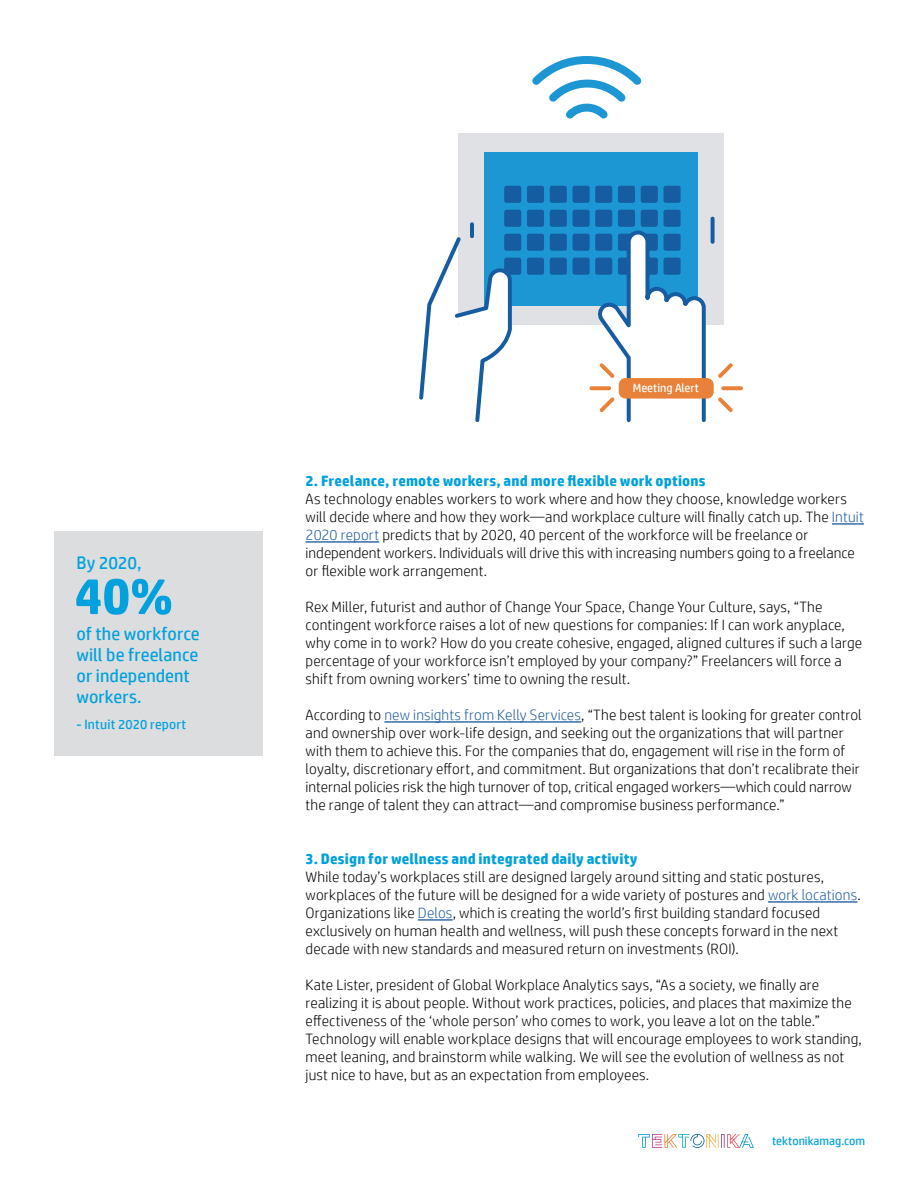
<style>
.page{position:relative;width:918px;height:1188px;background:#fff}
.page>*{position:absolute;margin:0;border:0;box-sizing:border-box;transform-origin:0 0}
.t1{font:700 51px "HP Simplified";color:#00a1dd}
.t2{font:18px/21px "HP Simplified";color:#00a1dd}
.t3{font:300 15px/18px "HP Simplified";letter-spacing:.01em;color:#000}
.t4{font:700 15px "HP Simplified";letter-spacing:.01em;color:#00a1dd}
.t5{font:13.5px "HP Simplified";letter-spacing:.015em;color:#00a1dd}
.t6{font:12px "HP Simplified";color:#00a1dd}
.t7{font:12px "HP Simplified";color:#fff}
.s1{color:#215e9e}
</style>
<div class="page">
<hr style="left:832px;top:523px;width:32px;height:2px;background:#215e9e">
<hr style="left:306px;top:541px;width:73px;height:2px;background:#215e9e">
<hr style="left:384px;top:721px;width:197px;height:2px;background:#215e9e">
<hr style="left:768px;top:901px;width:89px;height:2px;background:#215e9e">
<hr style="left:418px;top:919px;width:35px;height:2px;background:#215e9e">
<div style="left:54px;top:532px;width:209px;height:224px;background:#dcddde"></div>
<div style="left:459px;top:133px;width:265px;height:192px;background:#e0e1e4"></div>
<hr style="left:470px;top:224px;width:4px;height:12px;background:#165ca0">
<svg style="left:711px;top:219px;width:4px;height:23px"></svg>
<svg style="left:532px;top:56px;width:110px;height:63px"></svg>
<div style="left:485px;top:152px;width:213px;height:154px;background:#1d97d3"></div>
<svg style="left:419px;top:234px;width:95px;height:188px"></svg>
<div style="left:527px;top:186px;width:17px;height:17px;background:#165ca0;border-radius:2px"></div>
<div style="left:550px;top:186px;width:17px;height:17px;background:#165ca0;border-radius:2px"></div>
<div style="left:573px;top:186px;width:17px;height:17px;background:#165ca0;border-radius:2px"></div>
<div style="left:504px;top:186px;width:17px;height:17px;background:#165ca0;border-radius:2px"></div>
<div style="left:618px;top:186px;width:17px;height:17px;background:#165ca0;border-radius:2px"></div>
<div style="left:641px;top:186px;width:17px;height:17px;background:#165ca0;border-radius:2px"></div>
<div style="left:664px;top:186px;width:17px;height:17px;background:#165ca0;border-radius:2px"></div>
<div style="left:595px;top:186px;width:17px;height:17px;background:#165ca0;border-radius:2px"></div>
<div style="left:527px;top:210px;width:17px;height:17px;background:#165ca0;border-radius:2px"></div>
<div style="left:550px;top:210px;width:17px;height:17px;background:#165ca0;border-radius:2px"></div>
<div style="left:573px;top:210px;width:17px;height:17px;background:#165ca0;border-radius:2px"></div>
<div style="left:504px;top:210px;width:17px;height:17px;background:#165ca0;border-radius:2px"></div>
<div style="left:618px;top:210px;width:17px;height:17px;background:#165ca0;border-radius:2px"></div>
<div style="left:641px;top:210px;width:17px;height:17px;background:#165ca0;border-radius:2px"></div>
<div style="left:664px;top:210px;width:17px;height:17px;background:#165ca0;border-radius:2px"></div>
<div style="left:595px;top:210px;width:17px;height:17px;background:#165ca0;border-radius:2px"></div>
<div style="left:527px;top:234px;width:17px;height:17px;background:#165ca0;border-radius:2px"></div>
<div style="left:550px;top:234px;width:17px;height:17px;background:#165ca0;border-radius:2px"></div>
<div style="left:573px;top:234px;width:17px;height:17px;background:#165ca0;border-radius:2px"></div>
<div style="left:504px;top:234px;width:17px;height:17px;background:#165ca0;border-radius:2px"></div>
<div style="left:527px;top:258px;width:17px;height:17px;background:#165ca0;border-radius:2px"></div>
<div style="left:550px;top:258px;width:17px;height:17px;background:#165ca0;border-radius:2px"></div>
<div style="left:573px;top:258px;width:17px;height:17px;background:#165ca0;border-radius:2px"></div>
<div style="left:504px;top:258px;width:17px;height:17px;background:#165ca0;border-radius:2px"></div>
<div style="left:619px;top:378px;width:95px;height:21px;background:#e8823a;border-radius:7px"></div>
<svg style="left:591px;top:386px;width:3px;height:4px"></svg>
<svg style="left:594px;top:230px;width:114px;height:193px"></svg>
<svg style="left:723px;top:386px;width:18px;height:4px"></svg>
<svg style="left:718px;top:363px;width:15px;height:15px"></svg>
<svg style="left:718px;top:397px;width:15px;height:15px"></svg>
<svg style="left:638px;top:1134px;width:116px;height:14px"></svg>
<p class="t2" style="left:76px;top:552px;width:67px">By 2020,</p>
<h1 class="t1" style="left:75px;top:563px;width:99px">40%</h1>
<p class="t2" style="left:76px;top:623px;width:125px">of the workforce will be freelance or independent workers.</p>
<p class="t5" style="left:76px;top:716px;width:111px">- Intuit 2020 report</p>
<p class="t7" style="left:633px;top:380px;width:68px">Meeting Alert</p>
<p class="t4" style="left:306px;top:471px;width:401px">2. Freelance, remote workers, and more flexible work options</p>
<p class="t3" style="left:306px;top:490px;width:560px">As technology enables workers to work where and how they choose, knowledge workers will decide where and how they work—and workplace culture will finally catch up. The <span class="s1">Intuit 2020 report</span> predicts that by 2020, 40 percent of the workforce will be freelance or independent workers. Individuals will drive this with increasing numbers going to a freelance or flexible work arrangement.</p>
<p class="t3" style="left:306px;top:598px;width:558px">Rex Miller, futurist and author of Change Your Space, Change Your Culture, says, “The contingent workforce raises a lot of new questions for companies: If I can work anyplace, why come in to work? How do you create cohesive, engaged, aligned cultures if such a large percentage of your workforce isn’t employed by your company?” Freelancers will force a shift from owning workers’ time to owning the result.</p>
<p class="t3" style="left:306px;top:706px;width:558px">According to <span class="s1">new insights from Kelly Services</span>, “The best talent is looking for greater control and ownership over work-life design, and seeking out the organizations that will partner with them to achieve this. For the companies that do, engagement will rise in the form of loyalty, discretionary effort, and commitment. But organizations that don’t recalibrate their internal policies risk the high turnover of top, critical engaged workers—which could narrow the range of talent they can attract—and compromise business performance.”</p>
<p class="t4" style="left:306px;top:849px;width:333px">3. Design for wellness and integrated daily activity</p>
<p class="t3" style="left:306px;top:868px;width:557px">While today’s workplaces still are designed largely around sitting and static postures, workplaces of the future will be designed for a wide variety of postures and <span class="s1">work locations</span>.<br>Organizations like <span class="s1">Delos</span>, which is creating the world’s first building standard focused exclusively on human health and wellness, will push these concepts forward in the next decade with new standards and measured return on investments (ROI).</p>
<p class="t3" style="left:306px;top:976px;width:558px">Kate Lister, president of Global Workplace Analytics says, “As a society, we finally are realizing it is about people. Without work practices, policies, and places that maximize the effectiveness of the ‘whole person’ who comes to work, you leave a lot on the table.” Technology will enable workplace designs that will encourage employees to work standing, meet leaning, and brainstorm while walking. We will see the evolution of wellness as not just nice to have, but as an expectation from employees.</p>
<p class="t6" style="left:772px;top:1133px;width:95px">tektonikamag.com</p>
</div>
